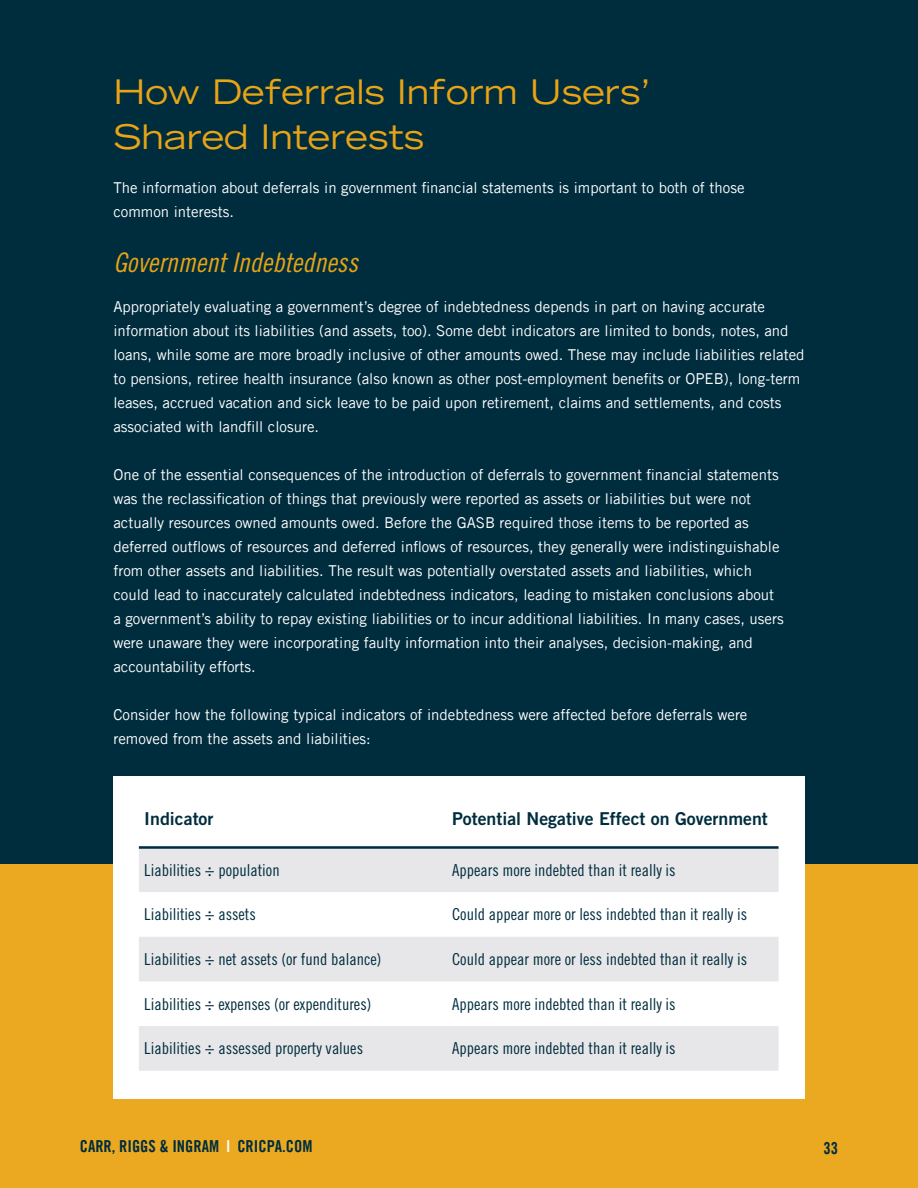
<style>
.page{position:relative;width:918px;height:1188px;background:#eba921}
.page>*{position:absolute;margin:0;border:0;box-sizing:border-box;transform-origin:0 0}
.t1{font:expanded 33.9px/45px "Trade Gothic LT Std";color:#e8a415}
.t2{font:27px "Trade Gothic LT Std Cn 18 Obl";color:#e8a415}
.t3{font:17.7px "Trade Gothic LT Std Bd 2";color:#002d3e}
.t4{font:16.5px "Trade Gothic LT Std Cn 18";color:#002d3e}
.t5{font:16.5px "Trade Gothic LT Std Bd Cn 20";color:#002d3e}
.t6{font:15px/24px "Trade Gothic LT Std";color:#fff}
.s1{color:#fff}
</style>
<div class="page">
<div style="left:0;top:0;width:918px;height:864px;background:#002d3e"></div>
<div style="left:113px;top:776px;width:692px;height:323px;background:#fff"></div>
<svg style="left:139px;top:849px;width:640px;height:222px;fill:#e7e7e9"></svg>
<hr style="left:139px;top:846px;width:640px;height:3px;background:#002d3e">
<h1 class="t1" style="left:113px;top:68px;width:538px">How Deferrals Inform Users’<br>Shared Interests</h1>
<p class="t6" style="left:113px;top:176px;width:633px">The information about deferrals in government financial statements is important to both of those common interests.</p>
<h2 class="t2" style="left:113px;top:246px;width:246px">Government Indebtedness</h2>
<p class="t6" style="left:113px;top:294px;width:693px">Appropriately evaluating a government’s degree of indebtedness depends in part on having accurate information about its liabilities (and assets, too). Some debt indicators are limited to bonds, notes, and loans, while some are more broadly inclusive of other amounts owed. These may include liabilities related to pensions, retiree health insurance (also known as other post-employment benefits or OPEB), long-term leases, accrued vacation and sick leave to be paid upon retirement, claims and settlements, and costs associated with landfill closure.</p>
<p class="t6" style="left:113px;top:462px;width:672px">One of the essential consequences of the introduction of deferrals to government financial statements was the reclassification of things that previously were reported as assets or liabilities but were not actually resources owned amounts owed. Before the GASB required those items to be reported as deferred outflows of resources and deferred inflows of resources, they generally were indistinguishable from other assets and liabilities. The result was potentially overstated assets and liabilities, which could lead to inaccurately calculated indebtedness indicators, leading to mistaken conclusions about a government’s ability to repay existing liabilities or to incur additional liabilities. In many cases, users were unaware they were incorporating faulty information into their analyses, decision-making, and accountability efforts.</p>
<p class="t6" style="left:113px;top:702px;width:636px">Consider how the following typical indicators of indebtedness were affected before deferrals were removed from the assets and liabilities:</p>
<p class="t3" style="left:144px;top:808px;width:71px">Indicator</p>
<p class="t3" style="left:452px;top:808px;width:317px">Potential Negative Effect on Government</p>
<p class="t4" style="left:144px;top:860px;width:137px">Liabilities ÷ population</p>
<p class="t4" style="left:452px;top:860px;width:225px">Appears more indebted than it really is</p>
<p class="t4" style="left:144px;top:905px;width:113px">Liabilities ÷ assets</p>
<p class="t4" style="left:452px;top:905px;width:297px">Could appear more or less indebted than it really is</p>
<p class="t4" style="left:144px;top:949px;width:239px">Liabilities ÷ net assets (or fund balance)</p>
<p class="t4" style="left:452px;top:949px;width:297px">Could appear more or less indebted than it really is</p>
<p class="t4" style="left:144px;top:994px;width:229px">Liabilities ÷ expenses (or expenditures)</p>
<p class="t4" style="left:452px;top:994px;width:225px">Appears more indebted than it really is</p>
<p class="t4" style="left:144px;top:1039px;width:220px">Liabilities ÷ assessed property values</p>
<p class="t4" style="left:452px;top:1039px;width:225px">Appears more indebted than it really is</p>
<p class="t5" style="left:80px;top:1136px;width:234px">CARR, RIGGS &amp; INGRAM <span class="s1">l</span> CRICPA.COM</p>
<p class="t5" style="left:823px;top:1138px;width:16px">33</p>
</div>
